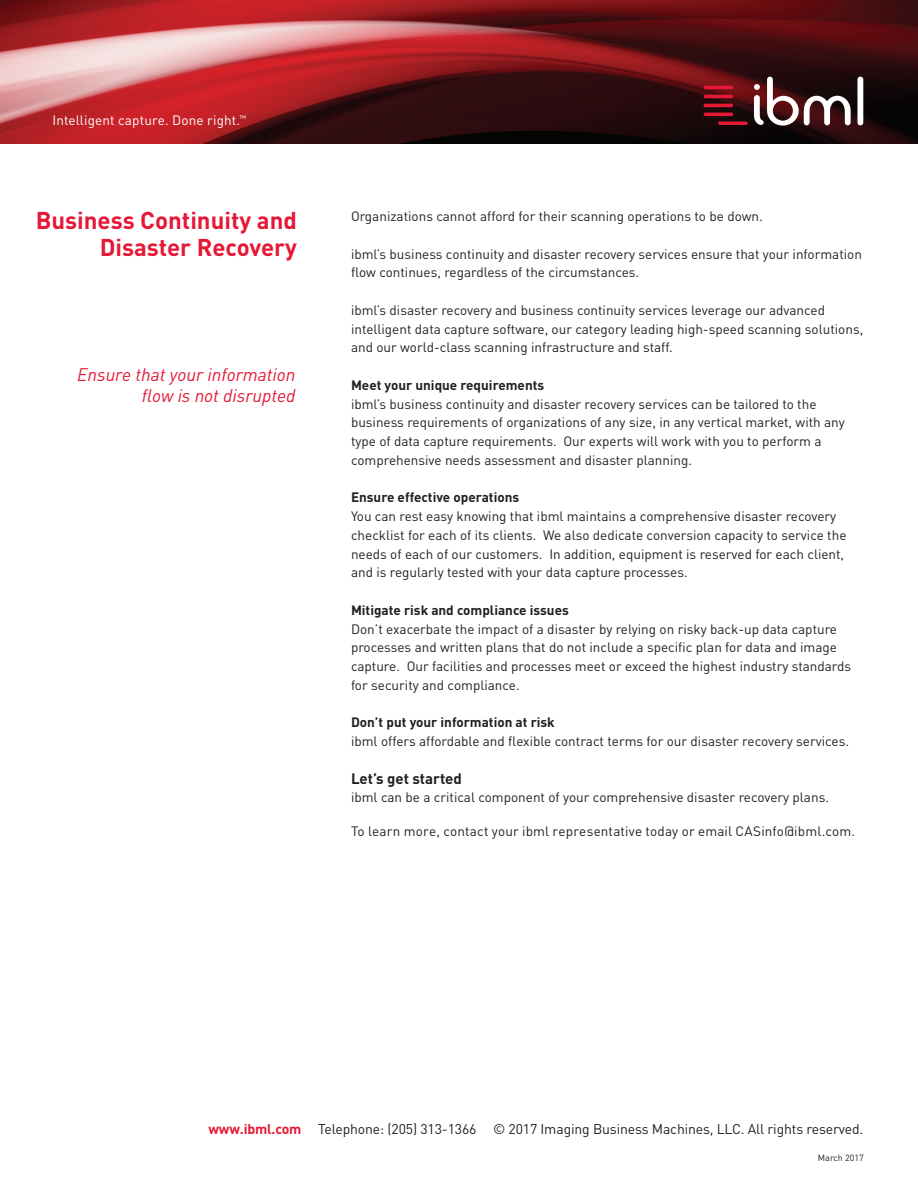
<style>
.page{position:relative;width:918px;height:1188px;background:#fff}
.page>*{position:absolute;margin:0;border:0;box-sizing:border-box;transform-origin:0 0}
.t1{font:700 24px/27px "DINOT";color:#e51836;text-align:right}
.t2{font:italic 18px/21px "DINOT";color:#e51836;text-align:right}
.t3{font:700 15px "DINOT";color:#231f20}
.t4{font:13.95px "DINOT";letter-spacing:-.01em;color:#231f20}
.t5{font:13.5px/18.8px "DINOT";color:#231f20}
.t6{font:700 13.5px "DINOT";color:#231f20}
.t7{font:13.5px "DINOT";letter-spacing:.01em;color:#fff}
.t8{font:9px "DINOT";color:#231f20}
.s1{font-weight:700;color:#e51836}
</style>
<div class="page">
<img style="left:0;top:0;width:918px;height:143px">
<svg style="left:704px;top:86px;width:29px;height:3px"></svg>
<svg style="left:704px;top:95px;width:29px;height:3px"></svg>
<svg style="left:704px;top:104px;width:29px;height:3px"></svg>
<svg style="left:704px;top:113px;width:44px;height:12px"></svg>
<svg style="left:857px;top:77px;width:6px;height:48px"></svg>
<svg style="left:754px;top:77px;width:97px;height:49px"></svg>
<p class="t7" style="left:52px;top:111px;width:195px">Intelligent capture. Done right.<sup>™</sup></p>
<h1 class="t1" style="left:36px;top:206px;width:263px">Business Continuity and<br>Disaster Recovery</h1>
<h2 class="t2" style="left:77px;top:364px;width:220px">Ensure that your information flow is not disrupted</h2>
<p class="t5" style="left:351px;top:206px;width:413px">Organizations cannot afford for their scanning operations to be down.</p>
<p class="t5" style="left:351px;top:244px;width:513px">ibml’s business continuity and disaster recovery services ensure that your information flow continues, regardless of the circumstances.</p>
<p class="t5" style="left:351px;top:300px;width:514px">ibml’s disaster recovery and business continuity services leverage our advanced intelligent data capture software, our category leading high-speed scanning solutions, and our world-class scanning infrastructure and staff.</p>
<p class="t6" style="left:351px;top:376px;width:195px">Meet your unique requirements</p>
<p class="t5" style="left:351px;top:394px;width:495px">ibml’s business continuity and disaster recovery services can be tailored to the business requirements of organizations of any size, in any vertical market, with any type of data capture requirements. Our experts will work with you to perform a comprehensive needs assessment and disaster planning.</p>
<p class="t6" style="left:351px;top:488px;width:170px">Ensure effective operations</p>
<p class="t5" style="left:351px;top:506px;width:497px">You can rest easy knowing that ibml maintains a comprehensive disaster recovery checklist for each of its clients. We also dedicate conversion capacity to service the needs of each of our customers. In addition, equipment is reserved for each client, and is regularly tested with your data capture processes.</p>
<p class="t6" style="left:351px;top:601px;width:219px">Mitigate risk and compliance issues</p>
<p class="t5" style="left:351px;top:619px;width:502px">Don’t exacerbate the impact of a disaster by relying on risky back-up data capture processes and written plans that do not include a specific plan for data and image capture. Our facilities and processes meet or exceed the highest industry standards for security and compliance.</p>
<p class="t6" style="left:351px;top:713px;width:205px">Don’t put your information at risk</p>
<p class="t5" style="left:351px;top:731px;width:500px">ibml offers affordable and flexible contract terms for our disaster recovery services.</p>
<p class="t3" style="left:351px;top:768px;width:112px">Let’s get started</p>
<p class="t5" style="left:351px;top:788px;width:480px">ibml can be a critical component of your comprehensive disaster recovery plans.</p>
<p class="t5" style="left:351px;top:821px;width:506px">To learn more, contact your ibml representative today or email CASinfo@ibml.com.</p>
<p class="t4" style="left:209px;top:1120px;width:656px"><span class="s1">www.ibml.com</span> Telephone: (205) 313-1366 © 2017 Imaging Business Machines, LLC. All rights reserved.</p>
<p class="t8" style="left:818px;top:1152px;width:48px">March 2017</p>
</div>
